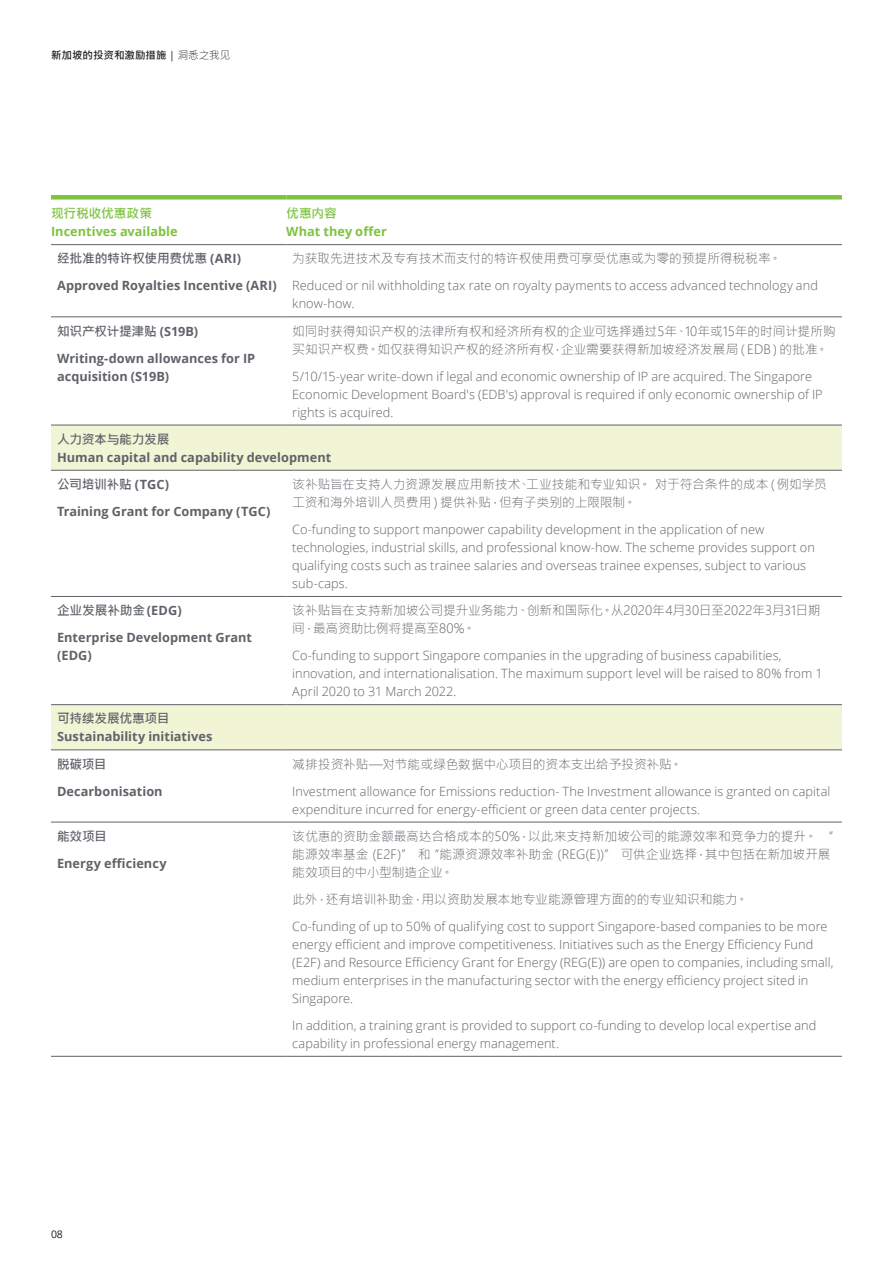
<style>
.page{position:relative;width:893px;height:1263px;background:#fff}
.page>*{position:absolute;margin:0;border:0;box-sizing:border-box;transform-origin:0 0}
.Chart_key__8_5_12pt{font:300 12.75px/18px "Open Sans";letter-spacing:.005em;color:#5f6369}
.Chart_key__8_5_12pt-2{font:300 12.75px/18px "Microsoft Jheng Hei";letter-spacing:-.005em;color:#5f6369}
.Chart_key__8_5_12pt-3{font:700 12.75px/18px "Open Sans";color:#5f6369}
.Chart_key__8_5_12pt-4{font:700 12.75px "Microsoft Jheng Hei";letter-spacing:-.02em;color:#5f6369}
.Chart_Table_heading{font:700 12.75px "Open Sans";color:#7fc241}
.Subhead_A__8_5_12pt{font:700 12.75px "Microsoft Jheng Hei";letter-spacing:-.005em;color:#7fc241}
.t1{font:700 10.5px "Microsoft Jheng Hei";color:#231f20}
.t2{font:10.5px "Open Sans";color:#231f20}
.s1{font-family:"Open Sans";font-weight:400}
.s2{font-weight:300}
.s3{font-family:"Open Sans"}
</style>
<div class="page">
<svg style="left:51px;top:426px;width:791px;height:323px"></svg>
<hr style="left:51px;top:244px;width:235px;height:1px;background:#5f6369">
<hr style="left:286px;top:244px;width:556px;height:1px;background:#5f6369">
<hr style="left:51px;top:316px;width:235px;height:1px;background:#5f6369">
<hr style="left:286px;top:316px;width:556px;height:1px;background:#5f6369">
<hr style="left:51px;top:425px;width:235px;height:1px;background:#5f6369">
<hr style="left:286px;top:425px;width:556px;height:1px;background:#5f6369">
<hr style="left:51px;top:470px;width:235px;height:1px;background:#5f6369">
<hr style="left:286px;top:470px;width:556px;height:1px;background:#5f6369">
<hr style="left:51px;top:596px;width:235px;height:1px;background:#5f6369">
<hr style="left:286px;top:596px;width:556px;height:1px;background:#5f6369">
<hr style="left:51px;top:704px;width:235px;height:1px;background:#5f6369">
<hr style="left:286px;top:704px;width:556px;height:1px;background:#5f6369">
<hr style="left:51px;top:749px;width:235px;height:1px;background:#5f6369">
<hr style="left:286px;top:749px;width:556px;height:1px;background:#5f6369">
<hr style="left:51px;top:822px;width:235px;height:1px;background:#5f6369">
<hr style="left:286px;top:822px;width:556px;height:1px;background:#5f6369">
<hr style="left:51px;top:1056px;width:235px;height:1px;background:#5f6369">
<hr style="left:286px;top:1056px;width:556px;height:1px;background:#5f6369">
<div style="left:51px;top:195px;width:235px;height:5px;background:#7fc241"></div>
<div style="left:286px;top:195px;width:556px;height:5px;background:#7fc241"></div>
<p class="t1" style="left:51px;top:49px;width:181px">新加坡的投资和激励措施 <span class="s1">|</span> <span class="s2">洞悉之我见</span></p>
<p class="Subhead_A__8_5_12pt" style="left:51px;top:205px;width:103px">现行税收优惠政策</p>
<p class="Chart_Table_heading" style="left:51px;top:222px;width:128px">Incentives available</p>
<p class="Chart_key__8_5_12pt-4" style="left:57px;top:251px;width:185px">经批准的特许权使用费优惠 <span class="s3">(ARI)</span></p>
<p class="Chart_key__8_5_12pt-3" style="left:57px;top:276px;width:221px">Approved Royalties Incentive (ARI)</p>
<p class="Chart_key__8_5_12pt-4" style="left:57px;top:323px;width:143px">知识产权计提津贴 <span class="s3">(S19B)</span></p>
<p class="Chart_key__8_5_12pt-3" style="left:57px;top:349px;width:200px">Writing-down allowances for IP acquisition (S19B)</p>
<p class="Subhead_A__8_5_12pt" style="left:286px;top:205px;width:52px">优惠内容</p>
<p class="Chart_Table_heading" style="left:286px;top:222px;width:102px">What they offer</p>
<p class="Chart_key__8_5_12pt-2" style="left:292px;top:250px;width:491px">为获取先进技术及专有技术而支付的特许权使用费可享受优惠或为零的预提所得税税率。</p>
<p class="Chart_key__8_5_12pt" style="left:292px;top:276px;width:527px">Reduced or nil withholding tax rate on royalty payments to access advanced technology and know-how.</p>
<p class="Chart_key__8_5_12pt-2" style="left:292px;top:322px;width:545px">如同时获得知识产权的法律所有权和经济所有权的企业可选择通过5年、10年或15年的时间计提所购买知识产权费。如仅获得知识产权的经济所有权，企业需要获得新加坡经济发展局（EDB）的批准。</p>
<p class="Chart_key__8_5_12pt" style="left:292px;top:367px;width:532px">5/10/15-year write-down if legal and economic ownership of IP are acquired. The Singapore<br>Economic Development Board's (EDB's) approval is required if only economic ownership of IP rights is acquired.</p>
<p class="Chart_key__8_5_12pt-4" style="left:57px;top:431px;width:114px">人力资本与能力发展</p>
<p class="Chart_key__8_5_12pt-3" style="left:57px;top:448px;width:276px">Human capital and capability development</p>
<p class="Chart_key__8_5_12pt-4" style="left:57px;top:476px;width:114px">公司培训补贴 <span class="s3">(TGC)</span></p>
<p class="Chart_key__8_5_12pt-3" style="left:57px;top:502px;width:215px">Training Grant for Company (TGC)</p>
<p class="Chart_key__8_5_12pt-2" style="left:292px;top:475px;width:536px">该补贴旨在支持人力资源发展应用新技术、工业技能和专业知识。 对于符合条件的成本（例如学员工资和海外培训人员费用）提供补贴，但有子类别的上限限制。</p>
<p class="Chart_key__8_5_12pt" style="left:292px;top:520px;width:524px">Co-funding to support manpower capability development in the application of new technologies, industrial skills, and professional know-how. The scheme provides support on qualifying costs such as trainee salaries and overseas trainee expenses, subject to various sub-caps.</p>
<p class="Chart_key__8_5_12pt-4" style="left:57px;top:602px;width:126px">企业发展补助金<span class="s3">(EDG)</span></p>
<p class="Chart_key__8_5_12pt-3" style="left:57px;top:628px;width:196px">Enterprise Development Grant (EDG)</p>
<p class="Chart_key__8_5_12pt-4" style="left:57px;top:711px;width:114px">可持续发展优惠项目</p>
<p class="Chart_key__8_5_12pt-3" style="left:57px;top:727px;width:157px">Sustainability initiatives</p>
<p class="Chart_key__8_5_12pt-4" style="left:57px;top:756px;width:51px">脱碳项目</p>
<p class="Chart_key__8_5_12pt-3" style="left:57px;top:782px;width:107px">Decarbonisation</p>
<p class="Chart_key__8_5_12pt-4" style="left:57px;top:828px;width:51px">能效项目</p>
<p class="Chart_key__8_5_12pt-3" style="left:57px;top:854px;width:111px">Energy efficiency</p>
<p class="Chart_key__8_5_12pt-2" style="left:292px;top:601px;width:530px">该补贴旨在支持新加坡公司提升业务能力、创新和国际化。从2020年4月30日至2022年3月31日期间，最高资助比例将提高至80%。</p>
<p class="Chart_key__8_5_12pt" style="left:292px;top:646px;width:532px">Co-funding to support Singapore companies in the upgrading of business capabilities, innovation, and internationalisation. The maximum support level will be raised to 80% from 1<br>April 2020 to 31 March 2022.</p>
<p class="Chart_key__8_5_12pt-2" style="left:292px;top:755px;width:392px">减排投资补贴—对节能或绿色数据中心项目的资本支出给予投资补贴。</p>
<p class="Chart_key__8_5_12pt" style="left:292px;top:782px;width:540px">Investment allowance for Emissions reduction- The Investment allowance is granted on capital expenditure incurred for energy-efficient or green data center projects.</p>
<p class="Chart_key__8_5_12pt-2" style="left:292px;top:827px;width:543px">该优惠的资助金额最高达合格成本的50%，以此来支持新加坡公司的能源效率和竞争力的提升。 “能源效率基金 (E2F)” 和“能源资源效率补助金 (REG(E))” 可供企业选择，其中包括在新加坡开展能效项目的中小型制造企业。</p>
<p class="Chart_key__8_5_12pt-2" style="left:292px;top:890px;width:458px">此外，还有培训补助金，用以资助发展本地专业能源管理方面的的专业知识和能力。</p>
<p class="Chart_key__8_5_12pt" style="left:292px;top:917px;width:543px">Co-funding of up to 50% of qualifying cost to support Singapore-based companies to be more energy efficient and improve competitiveness. Initiatives such as the Energy Efficiency Fund (E2F) and Resource Efficiency Grant for Energy (REG(E)) are open to companies, including small, medium enterprises in the manufacturing sector with the energy efficiency project sited in Singapore.</p>
<p class="Chart_key__8_5_12pt" style="left:292px;top:1016px;width:526px">In addition, a training grant is provided to support co-funding to develop local expertise and capability in professional energy management.</p>
<p class="t2" style="left:51px;top:1227px;width:13px">08</p>
</div>
